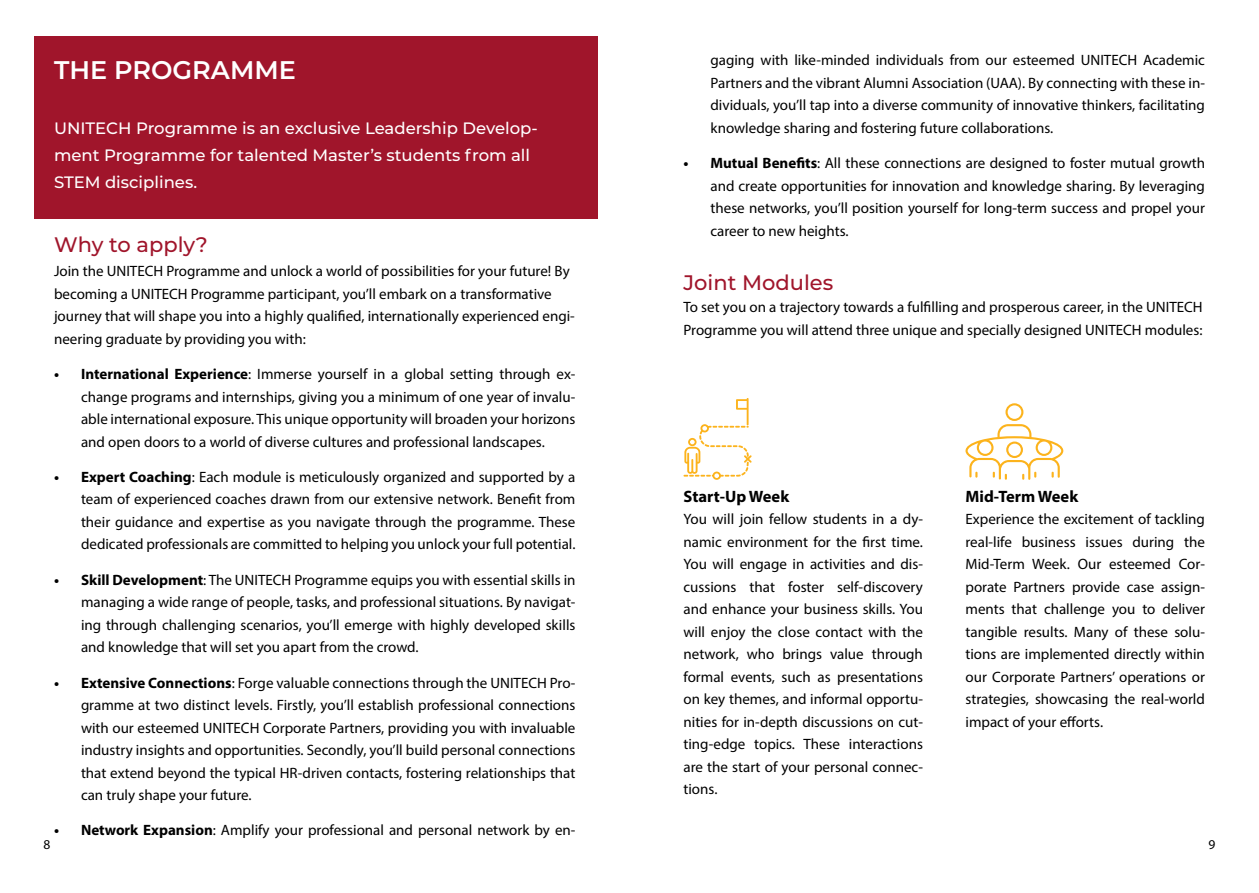
<style>
.page{position:relative;width:1259px;height:893px;background:#fff}
.page>*{position:absolute;margin:0;border:0;box-sizing:border-box;transform-origin:0 0}
.t1{font:600 25.5px "Montserrat";color:#fff}
.t2{font:500 21px "Montserrat";color:#a0152b}
.t3{font:500 16.5px/27px "Montserrat";color:#fff}
.t4{font:700 16.5px "Myriad Pro";color:#000}
.t5{font:15px/22.5px "Myriad Pro";color:#000;text-align:justify}
.t6{font:13.5px "Myriad Pro";color:#000}
.s1{font-weight:700}
</style>
<div class="page">
<div style="left:34px;top:36px;width:563px;height:183px;background:#a0152b"></div>
<svg style="left:965px;top:403px;width:98px;height:77px"></svg>
<svg style="left:683px;top:398px;width:68px;height:82px"></svg>
<h1 class="t1" style="left:54px;top:52px;width:243px">THE PROGRAMME</h1>
<p class="t5" style="left:710px;top:49px;width:496px">gaging with like-minded individuals from our esteemed UNITECH Academic Partners and the vibrant Alumni Association (UAA). By connecting with these in&shy;dividuals, you’ll tap into a diverse community of innovative thinkers, facilitating knowledge sharing and fostering future collaborations.</p>
<p class="t5" style="left:710px;top:151px;width:496px;text-indent:-27px"><span class="s1">• Mutual Benefits</span>: All these connections are designed to foster mutual growth and create opportunities for innovation and knowledge sharing. By leveraging these networks, you’ll position yourself for long-term success and propel your career to new heights.</p>
<h2 class="t2" style="left:683px;top:267px;width:151px">Joint Modules</h2>
<p class="t5" style="left:683px;top:295px;width:521px">To set you on a trajectory towards a fulfilling and prosperous career, in the UNITECH<br>Programme you will attend three unique and specially designed UNITECH modules:</p>
<p class="t3" style="left:54px;top:114px;width:485px">UNITECH Programme is an exclusive Leadership Develop&shy;ment Programme for talented Master’s students from all<br>STEM disciplines.</p>
<h2 class="t2" style="left:54px;top:230px;width:155px">Why to apply?</h2>
<p class="t5" style="left:54px;top:260px;width:522px;text-align:left">Join the UNITECH Programme and unlock a world of possibilities for your future! By becoming a UNITECH Programme participant, you’ll embark on a transformative journey that will shape you into a highly qualified, internationally experienced engi&shy;neering graduate by providing you with:</p>
<p class="t5" style="left:81px;top:363px;width:496px;text-indent:-27px"><span class="s1">• International Experience</span>: Immerse yourself in a global setting through ex&shy;change programs and internships, giving you a minimum of one year of invalu&shy;able international exposure. This unique opportunity will broaden your horizons and open doors to a world of diverse cultures and professional landscapes.</p>
<p class="t5" style="left:81px;top:465px;width:496px;text-indent:-27px"><span class="s1">• Expert Coaching</span>: Each module is meticulously organized and supported by a team of experienced coaches drawn from our extensive network. Benefit from their guidance and expertise as you navigate through the programme. These dedicated professionals are committed to helping you unlock your full potential.</p>
<p class="t5" style="left:81px;top:568px;width:496px;text-indent:-27px"><span class="s1">• Skill Development</span>: The UNITECH Programme equips you with essential skills in managing a wide range of people, tasks, and professional situations. By navigat&shy;ing through challenging scenarios, you’ll emerge with highly developed skills and knowledge that will set you apart from the crowd.</p>
<p class="t5" style="left:81px;top:671px;width:496px;text-indent:-27px"><span class="s1">• Extensive Connections</span>: Forge valuable connections through the UNITECH Pro&shy;gramme at two distinct levels. Firstly, you’ll establish professional connections with our esteemed UNITECH Corporate Partners, providing you with invaluable industry insights and opportunities. Secondly, you’ll build personal connections that extend beyond the typical HR-driven contacts, fostering relationships that can truly shape your future.</p>
<p class="t5" style="left:54px;top:819px;width:523px"><span class="s1">• Network Expansion</span>: Amplify your professional and personal network by en-</p>
<p class="t4" style="left:683px;top:485px;width:107px">Start-Up Week</p>
<p class="t5" style="left:683px;top:508px;width:241px">You will join fellow students in a dy&shy;namic environment for the first time.<br>You will engage in activities and dis&shy;cussions that foster self-discovery and enhance your business skills. You will enjoy the close contact with the network, who brings value through formal events, such as presentations on key themes, and informal opportu&shy;nities for in-depth discussions on cut&shy;ting-edge topics. These interactions are the start of your personal connec&shy;tions.</p>
<p class="t4" style="left:965px;top:485px;width:114px">Mid-Term Week</p>
<p class="t5" style="left:965px;top:508px;width:241px">Experience the excitement of tackling real-life business issues during the Mid-Term Week. Our esteemed Cor&shy;porate Partners provide case assign&shy;ments that challenge you to deliver tangible results. Many of these solu&shy;tions are implemented directly within our Corporate Partners’ operations or strategies, showcasing the real-world impact of your efforts.</p>
<p class="t6" style="left:44px;top:836px;width:8px">8</p>
<p class="t6" style="left:1208px;top:836px;width:8px">9</p>
</div>
